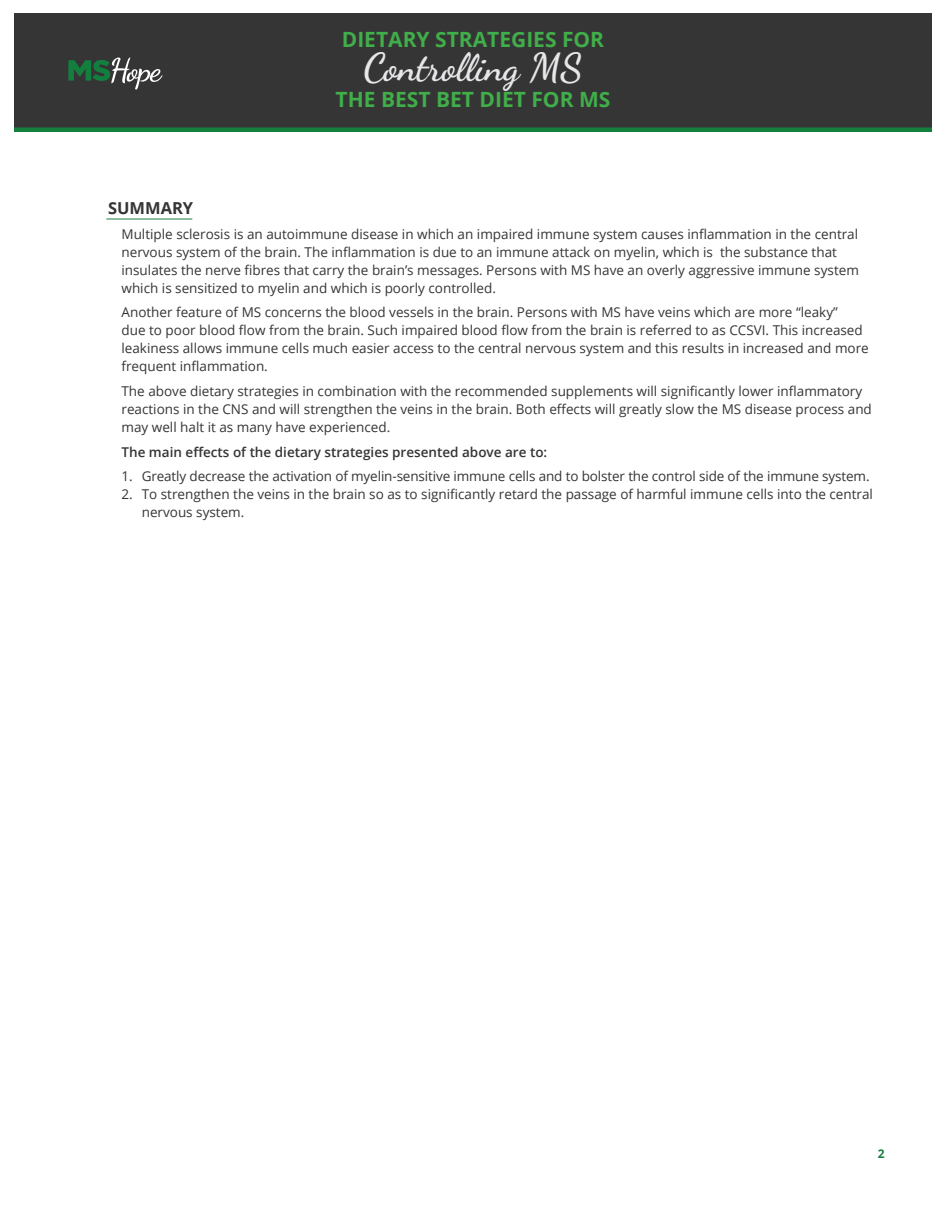
<style>
.page{position:relative;width:945px;height:1215px;background:#fff}
.page>*{position:absolute;margin:0;border:0;box-sizing:border-box;transform-origin:0 0}
.t1{font:700 39px "Dancing Script";color:#e6e7e9}
.t2{font:700 21px "Open Sans";color:#40ae49}
.t3{font:700 16.5px "Open Sans";color:#363536}
.t4{font:13.5px/18px "Open Sans";color:#363536}
.t5{font:600 13.5px "Open Sans";color:#363536}
.t6{font:700 12px "Open Sans";color:#15803e}
</style>
<div class="page">
<div style="left:14px;top:14px;width:918px;height:117px;background:#363536"></div>
<hr style="left:14px;top:128px;width:918px;height:4px;background:#15803e">
<svg style="left:68px;top:58px;width:95px;height:32px"></svg>
<hr style="left:106px;top:219px;width:86px;height:1px;background:#15803e">
<h2 class="t2" style="left:342px;top:24px;width:264px">DIETARY STRATEGIES FOR</h2>
<h1 class="t1" style="left:363px;top:43px;width:221px">Controlling MS</h1>
<h2 class="t2" style="left:336px;top:84px;width:276px">THE BEST BET DIET FOR MS</h2>
<p class="t3" style="left:108px;top:196px;width:87px">SUMMARY</p>
<p class="t4" style="left:122px;top:224px;width:739px">Multiple sclerosis is an autoimmune disease in which an impaired immune system causes inflammation in the central nervous system of the brain. The inflammation is due to an immune attack on myelin, which is the substance that insulates the nerve fibres that carry the brain’s messages. Persons with MS have an overly aggressive immune system which is sensitized to myelin and which is poorly controlled.</p>
<p class="t4" style="left:122px;top:303px;width:749px">Another feature of MS concerns the blood vessels in the brain. Persons with MS have veins which are more “leaky”<br>due to poor blood flow from the brain. Such impaired blood flow from the brain is referred to as CCSVI. This increased leakiness allows immune cells much easier access to the central nervous system and this results in increased and more frequent inflammation.</p>
<p class="t4" style="left:122px;top:382px;width:752px">The above dietary strategies in combination with the recommended supplements will significantly lower inflammatory reactions in the CNS and will strengthen the veins in the brain. Both effects will greatly slow the MS disease process and may well halt it as many have experienced.</p>
<p class="t5" style="left:122px;top:443px;width:427px">The main effects of the dietary strategies presented above are to:</p>
<p class="t4" style="left:122px;top:467px;width:750px">1. Greatly decrease the activation of myelin-sensitive immune cells and to bolster the control side of the immune system.</p>
<p class="t4" style="left:142px;top:485px;width:733px;text-indent:-20px">2. To strengthen the veins in the brain so as to significantly retard the passage of harmful immune cells into the central nervous system.</p>
<p class="t6" style="left:878px;top:1145px;width:8px">2</p>
</div>
